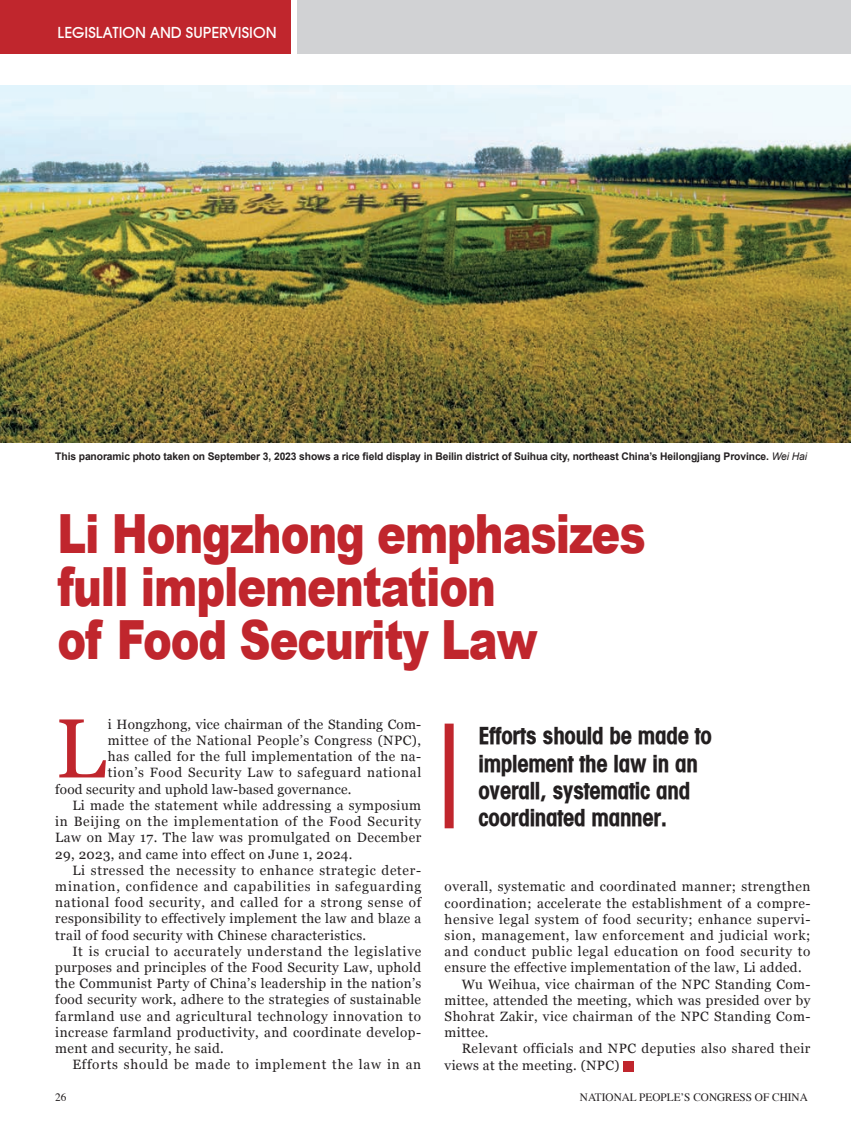
<style>
.page{position:relative;width:851px;height:1136px;background:#fff}
.page>*{position:absolute;margin:0;border:0;box-sizing:border-box;transform-origin:0 0}
.t1{font:83.7px "Georgia";color:#c0262d}
.t2{font:900 54px/52.5px "Arial";letter-spacing:-.025em;color:#c0262d;scale:.8 1}
.t3{font:25.5px/27px "Avant Garde Cd Md ITCTT Bold";letter-spacing:-.01em;color:#231f20}
.t4{font:16.5px "Avant Garde Md ITCTT";color:#fff}
.t5{font:13.5px "Georgia";letter-spacing:.035em;color:#231f20}
.t6{font:13.5px "Georgia";letter-spacing:.055em;color:#231f20}
.t7{font:13.5px "Georgia";letter-spacing:.06em;color:#231f20}
.t8{font:13.5px "Georgia";letter-spacing:.015em;color:#231f20}
.t9{font:11.25px "Times";color:#231f20}
.t10{font:700 10.5px "Arial";letter-spacing:-.01em;color:#231f20}
.s1{font-weight:400;font-style:italic}
</style>
<div class="page">
<img style="left:0;top:85px;width:850px;height:357px">
<div style="left:0;top:0;width:291px;height:54px;background:#c0262d"></div>
<div style="left:297px;top:0;width:553px;height:54px;background:#d1d2d4"></div>
<div style="left:444px;top:723px;width:9px;height:105px;background:#c0262d"></div>
<div style="left:623px;top:1061px;width:10px;height:10px;background:#c0262d"></div>
<p class="t4" style="left:58px;top:23px;width:220px">LEGISLATION AND SUPERVISION</p>
<p class="t10" style="left:55px;top:449px;width:753px">This panoramic photo taken on September 3, 2023 shows a rice field display in Beilin district of Suihua city, northeast China’s Heilongjiang Province. <span class="s1">Wei Hai</span></p>
<p class="t2" style="left:57px;top:506px;width:736px">Li Hongzhong emphasizes full implementation<br>of Food Security Law</p>
<p class="t1" style="left:55px;top:687px;width:52px">L</p>
<p class="t8" style="left:108px;top:714px;width:315px">i Hongzhong, vice chairman of the Standing Com-</p>
<p class="t5" style="left:108px;top:730px;width:314px">mittee of the National People’s Congress (NPC),</p>
<p class="t5" style="left:108px;top:746px;width:315px">has called for the full implementation of the na-</p>
<p class="t5" style="left:108px;top:762px;width:315px">tion’s Food Security Law to safeguard national</p>
<p class="t8" style="left:55px;top:779px;width:297px">food security and uphold law-based governance.</p>
<p class="t5" style="left:72px;top:795px;width:350px">Li made the statement while addressing a symposium</p>
<p class="t6" style="left:55px;top:811px;width:367px">in Beijing on the implementation of the Food Security</p>
<p class="t5" style="left:55px;top:827px;width:367px">Law on May 17. The law was promulgated on December</p>
<p class="t5" style="left:55px;top:843px;width:299px">29, 2023, and came into effect on June 1, 2024.</p>
<p class="t5" style="left:72px;top:860px;width:350px">Li stressed the necessity to enhance strategic deter-</p>
<p class="t7" style="left:55px;top:876px;width:367px">mination, confidence and capabilities in safeguarding</p>
<p class="t5" style="left:55px;top:892px;width:367px">national food security, and called for a strong sense of</p>
<p class="t5" style="left:55px;top:908px;width:367px">responsibility to effectively implement the law and blaze a</p>
<p class="t5" style="left:55px;top:924px;width:312px">trail of food security with Chinese characteristics.</p>
<p class="t6" style="left:72px;top:941px;width:350px">It is crucial to accurately understand the legislative</p>
<p class="t5" style="left:55px;top:957px;width:367px">purposes and principles of the Food Security Law, uphold</p>
<p class="t5" style="left:55px;top:973px;width:367px">the Communist Party of China’s leadership in the nation’s</p>
<p class="t5" style="left:55px;top:989px;width:367px">food security work, adhere to the strategies of sustainable</p>
<p class="t5" style="left:55px;top:1005px;width:367px">farmland use and agricultural technology innovation to</p>
<p class="t5" style="left:55px;top:1022px;width:367px">increase farmland productivity, and coordinate develop-</p>
<p class="t5" style="left:55px;top:1038px;width:170px">ment and security, he said.</p>
<p class="t7" style="left:72px;top:1054px;width:350px">Efforts should be made to implement the law in an</p>
<p class="t3" style="left:478px;top:722px;width:235px">Efforts should be made to implement the law in an overall, systematic and coordinated manner.</p>
<p class="t5" style="left:444px;top:876px;width:367px">overall, systematic and coordinated manner; strengthen</p>
<p class="t5" style="left:444px;top:892px;width:367px">coordination; accelerate the establishment of a compre-</p>
<p class="t5" style="left:444px;top:909px;width:367px">hensive legal system of food security; enhance supervi-</p>
<p class="t5" style="left:444px;top:925px;width:367px">sion, management, law enforcement and judicial work;</p>
<p class="t5" style="left:444px;top:941px;width:367px">and conduct public legal education on food security to</p>
<p class="t5" style="left:444px;top:957px;width:358px">ensure the effective implementation of the law, Li added.</p>
<p class="t5" style="left:461px;top:973px;width:350px">Wu Weihua, vice chairman of the NPC Standing Com-</p>
<p class="t5" style="left:444px;top:990px;width:367px">mittee, attended the meeting, which was presided over by</p>
<p class="t5" style="left:444px;top:1006px;width:367px">Shohrat Zakir, vice chairman of the NPC Standing Com-</p>
<p class="t5" style="left:444px;top:1022px;width:45px">mittee.</p>
<p class="t5" style="left:461px;top:1038px;width:350px">Relevant officials and NPC deputies also shared their</p>
<p class="t5" style="left:444px;top:1054px;width:176px">views at the meeting. (NPC)</p>
<p class="t9" style="left:55px;top:1086px;width:13px">26</p>
<p class="t9" style="left:580px;top:1086px;width:229px">NATIONAL PEOPLE’S CONGRESS OF CHINA</p>
</div>
